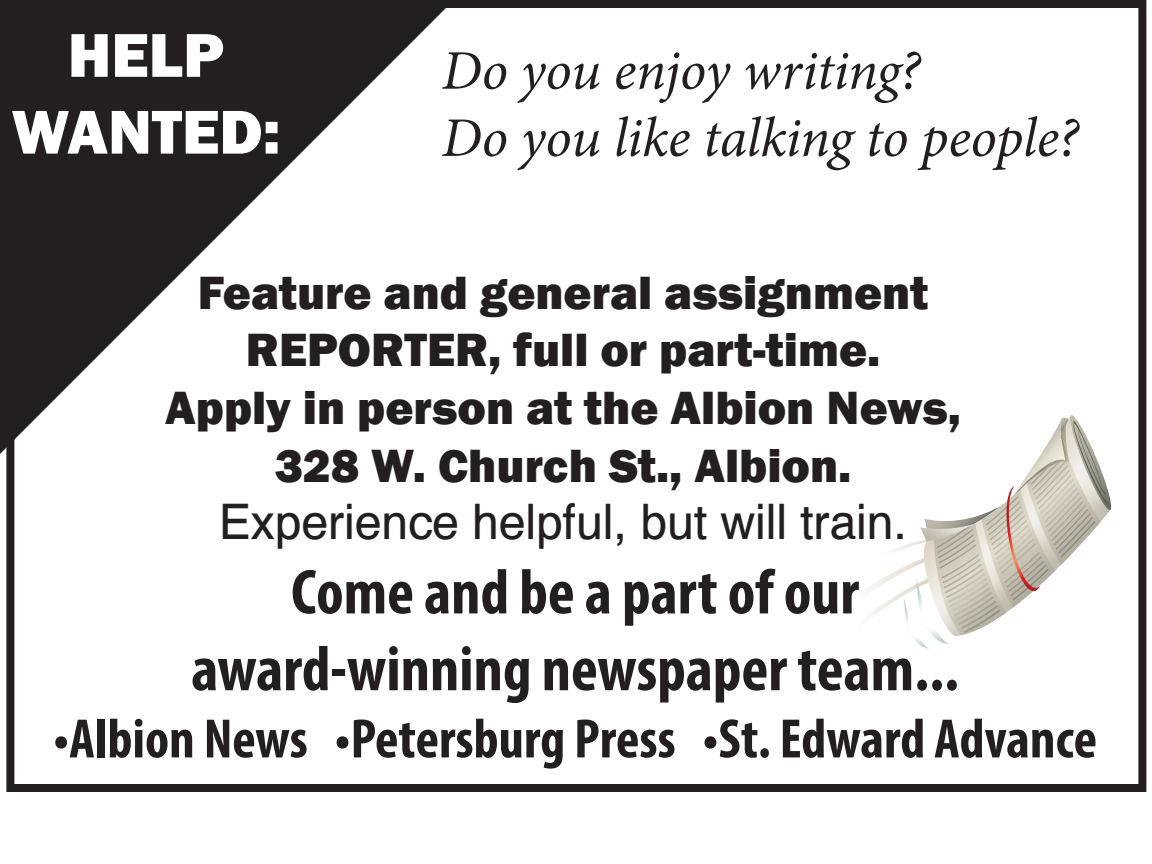
<style>
.page{position:relative;width:1152px;height:864px;background:#fff}
.page>*{position:absolute;margin:0;border:0;box-sizing:border-box;transform-origin:0 0}
.t1{font:700 condensed 64px "Myriad Pro";color:#231f20}
.t2{font:800 64px "Franklin Gothic";color:#fff}
.t3{font:700 condensed 56px "Myriad Pro";color:#231f20}
.t4{font:italic 56px "Minion Pro";letter-spacing:-.01em;color:#231f20}
.t5{font:800 48px/57.6px "Franklin Gothic";color:#231f20;text-align:center}
.t6{font:48px "Helv Normal";color:#231f20}
</style>
<div class="page">
<svg style="left:869px;top:415px;width:242px;height:234px"></svg>
<div style="left:6px;top:0;width:1140px;height:792px;border:8px solid #231f20"></div>
<svg style="left:0;top:0;width:454px;height:454px"></svg>
<p class="t2" style="left:68px;top:14px;width:158px">HELP</p>
<p class="t2" style="left:12px;top:91px;width:270px">WANTED:</p>
<p class="t4" style="left:442px;top:33px;width:480px">Do you enjoy writing?</p>
<p class="t4" style="left:442px;top:100px;width:639px">Do you like talking to people?</p>
<p class="t5" style="left:198px;top:264px;width:732px">Feature and general assignment</p>
<p class="t5" style="left:246px;top:321px;width:636px">REPORTER, full or part-time.</p>
<p class="t5" style="left:165px;top:379px;width:797px">Apply in person at the Albion News,<br>328 W. Church St., Albion.</p>
<p class="t6" style="left:219px;top:492px;width:690px">Experience helpful, but will train.</p>
<p class="t1" style="left:291px;top:552px;width:569px">Come and be a part of our</p>
<p class="t1" style="left:191px;top:629px;width:769px">award-winning newspaper team...</p>
<p class="t3" style="left:53px;top:704px;width:1045px">•Albion News •Petersburg Press •St. Edward Advance</p>
</div>
